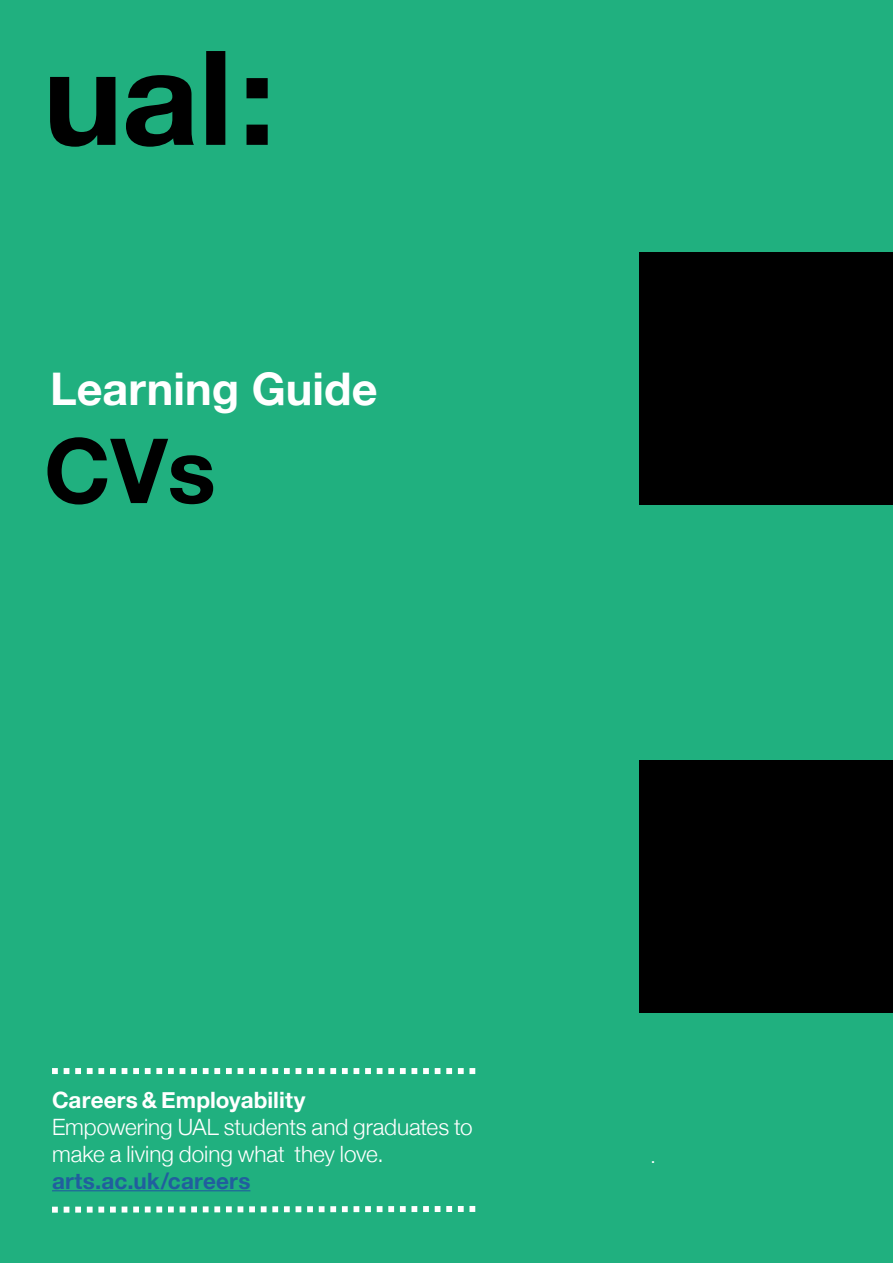
<style>
.page{position:relative;width:893px;height:1263px;background:#20b07f}
.page>*{position:absolute;margin:0;border:0;box-sizing:border-box;transform-origin:0 0}
.t1{font:700 90px "Helvetica Neue";color:#000}
.t2{font:700 45px "Helvetica Neue";color:#fff}
.t3{font:300 22.5px/27px "Helvetica Neue";letter-spacing:-.005em;color:#fff}
.t4{font:700 22.5px "Helvetica Neue";letter-spacing:.005em;color:#fff}
.t5{font:700 22.5px "Helvetica Neue";letter-spacing:.005em;color:#215e9e}
.t6{font:700 12px "Helvetica Neue";color:#fff}
</style>
<div class="page">
<svg style="left:50px;top:77px;width:65px;height:70px"></svg>
<svg style="left:126px;top:75px;width:68px;height:72px"></svg>
<div style="left:206px;top:51px;width:19px;height:94px;background:#000"></div>
<svg style="left:247px;top:78px;width:21px;height:67px"></svg>
<div style="left:639px;top:253px;width:254px;height:252px;background:#000"></div>
<div style="left:639px;top:760px;width:254px;height:253px;background:#000"></div>
<hr style="left:52px;top:1190px;width:198px;height:1px;background:#215e9e">
<svg style="left:52px;top:1068px;width:423px;height:6px"></svg>
<svg style="left:52px;top:1206px;width:424px;height:7px"></svg>
<h2 class="t2" style="left:50px;top:354px;width:329px">Learning Guide</h2>
<h1 class="t1" style="left:44px;top:400px;width:173px">CVs</h1>
<p class="t4" style="left:52px;top:1082px;width:255px">Careers &amp; Employability</p>
<p class="t3" style="left:52px;top:1111px;width:422px">Empowering UAL students and graduates to make a living doing what they love.</p>
<p class="t5" style="left:52px;top:1163px;width:200px">arts.ac.uk/careers</p>
<p class="t6" style="left:651px;top:1149px;width:5px">.</p>
</div>
